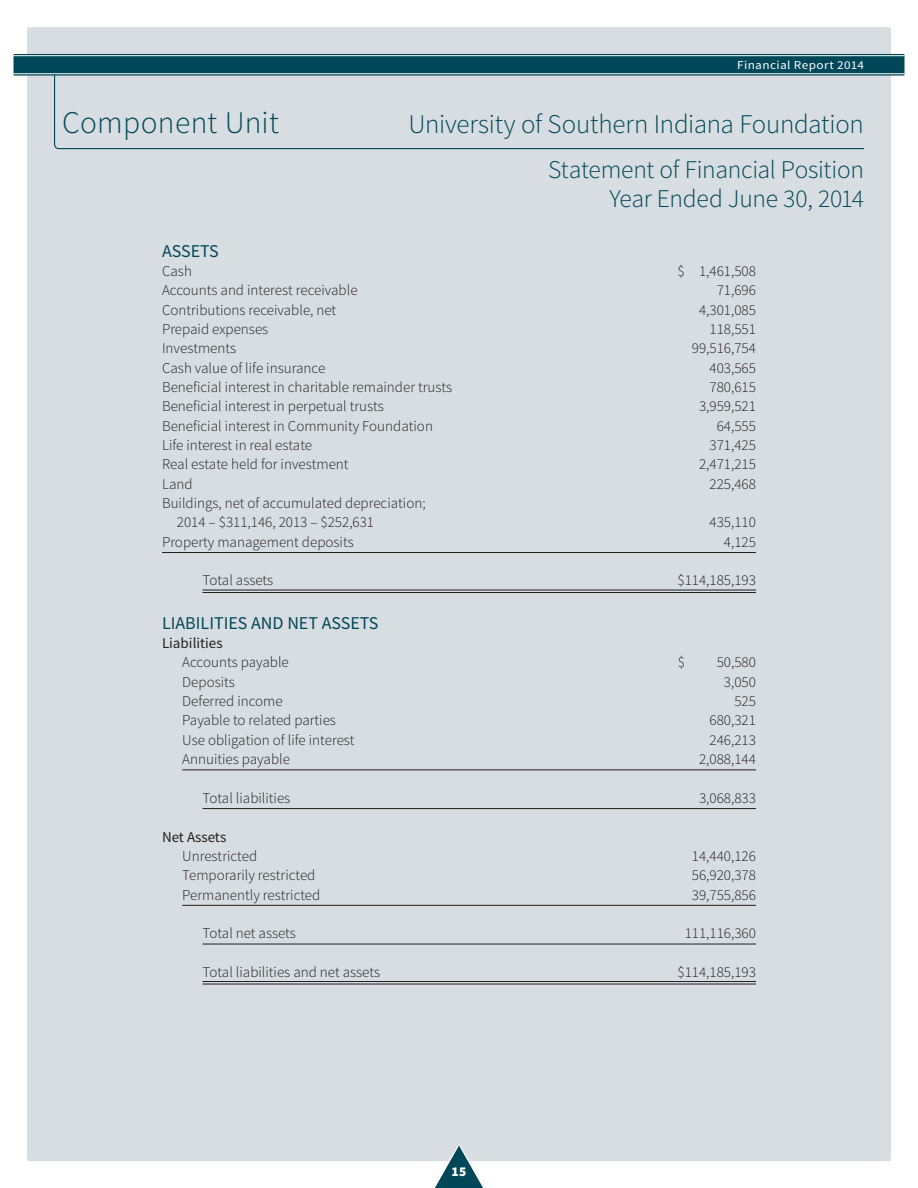
<style>
.page{position:relative;width:918px;height:1188px;background:#fff}
.page>*{position:absolute;margin:0;border:0;box-sizing:border-box;transform-origin:0 0}
.t1{font:300 31.5px "Source Sans Pro";letter-spacing:.01em;color:#004759}
.t2{font:300 27px "Source Sans Pro";letter-spacing:-.01em;color:#004759}
.t3{font:300 25.5px/28.5px "Source Sans Pro";letter-spacing:-.015em;color:#004759;text-align:right}
.t4{font:18px "Source Sans Pro";color:#004759}
.t5{font:300 15px/19.4px "Source Sans Pro";color:#231f20}
.t6{font:15px "Source Sans Pro";color:#231f20}
.t7{font:900 13.5px "Source Sans Pro";color:#fff}
.t8{font:12px "Source Sans Pro";letter-spacing:.03em;color:#fff;scale:1.1 1}
</style>
<div class="page">
<div style="left:27px;top:27px;width:864px;height:1134px;background:#d7dde0;border-radius:2px"></div>
<div style="left:14px;top:54px;width:891px;height:22px;background:#004759"></div>
<svg style="left:435px;top:1145px;width:48px;height:43px"></svg>
<hr style="left:14px;top:73px;width:891px;height:1px;background:#fff">
<hr style="left:14px;top:55px;width:891px;height:1px;background:#fff">
<svg style="left:53px;top:73px;width:812px;height:77px"></svg>
<hr style="left:162px;top:552px;width:594px;height:1px;background:#231f20">
<hr style="left:202px;top:590px;width:554px;height:1px;background:#231f20">
<hr style="left:202px;top:592px;width:554px;height:1px;background:#231f20">
<hr style="left:182px;top:770px;width:574px;height:1px;background:#231f20">
<hr style="left:202px;top:808px;width:554px;height:1px;background:#231f20">
<hr style="left:182px;top:905px;width:574px;height:1px;background:#231f20">
<hr style="left:202px;top:944px;width:554px;height:1px;background:#231f20">
<hr style="left:202px;top:981px;width:554px;height:1px;background:#231f20">
<hr style="left:202px;top:984px;width:554px;height:1px;background:#231f20">
<p class="t8" style="left:737px;top:58px;width:117px">Financial Report 2014</p>
<h1 class="t1" style="left:62px;top:103px;width:218px">Component Unit</h1>
<h2 class="t2" style="left:409px;top:107px;width:457px">University of Southern Indiana Foundation</h2>
<h3 class="t3" style="left:548px;top:156px;width:317px">Statement of Financial Position<br>Year Ended June 30, 2014</h3>
<p class="t4" style="left:162px;top:239px;width:58px">ASSETS</p>
<p class="t5" style="left:162px;top:261px;width:31px">Cash</p>
<p class="t5" style="left:678px;top:261px;width:80px">$ 1,461,508</p>
<p class="t5" style="left:162px;top:281px;width:197px">Accounts and interest receivable</p>
<p class="t5" style="left:717px;top:281px;width:41px">71,696</p>
<p class="t5" style="left:162px;top:300px;width:176px">Contributions receivable, net</p>
<p class="t5" style="left:699px;top:300px;width:58px">4,301,085</p>
<p class="t5" style="left:162px;top:319px;width:108px">Prepaid expenses</p>
<p class="t5" style="left:710px;top:319px;width:48px">118,551</p>
<p class="t5" style="left:162px;top:339px;width:76px">Investments</p>
<p class="t5" style="left:692px;top:339px;width:66px">99,516,754</p>
<p class="t5" style="left:162px;top:358px;width:165px">Cash value of life insurance</p>
<p class="t5" style="left:710px;top:358px;width:48px">403,565</p>
<p class="t5" style="left:162px;top:377px;width:292px">Beneficial interest in charitable remainder trusts</p>
<p class="t5" style="left:710px;top:377px;width:48px">780,615</p>
<p class="t5" style="left:162px;top:397px;width:223px">Beneficial interest in perpetual trusts</p>
<p class="t5" style="left:699px;top:397px;width:58px">3,959,521</p>
<p class="t5" style="left:162px;top:416px;width:272px">Beneficial interest in Community Foundation</p>
<p class="t5" style="left:717px;top:416px;width:41px">64,555</p>
<p class="t5" style="left:162px;top:435px;width:152px">Life interest in real estate</p>
<p class="t5" style="left:710px;top:435px;width:48px">371,425</p>
<p class="t5" style="left:162px;top:455px;width:188px">Real estate held for investment</p>
<p class="t5" style="left:699px;top:455px;width:58px">2,471,215</p>
<p class="t5" style="left:162px;top:474px;width:32px">Land</p>
<p class="t5" style="left:710px;top:474px;width:48px">225,468</p>
<p class="t5" style="left:177px;top:493px;width:250px;text-indent:-15px">Buildings, net of accumulated depreciation;<br>2014 – $311,146, 2013 – $252,631</p>
<p class="t5" style="left:710px;top:513px;width:48px">435,110</p>
<p class="t5" style="left:162px;top:532px;width:193px">Property management deposits</p>
<p class="t5" style="left:724px;top:532px;width:34px">4,125</p>
<p class="t5" style="left:202px;top:571px;width:72px">Total assets</p>
<p class="t5" style="left:678px;top:571px;width:80px">$114,185,193</p>
<p class="t4" style="left:162px;top:612px;width:218px">LIABILITIES AND NET ASSETS</p>
<p class="t6" style="left:162px;top:634px;width:62px">Liabilities</p>
<p class="t5" style="left:182px;top:653px;width:108px">Accounts payable</p>
<p class="t5" style="left:678px;top:653px;width:9px">$</p>
<p class="t5" style="left:717px;top:653px;width:41px">50,580</p>
<p class="t5" style="left:182px;top:672px;width:54px">Deposits</p>
<p class="t5" style="left:724px;top:672px;width:34px">3,050</p>
<p class="t5" style="left:182px;top:691px;width:102px">Deferred income</p>
<p class="t5" style="left:734px;top:691px;width:23px">525</p>
<p class="t5" style="left:182px;top:711px;width:155px">Payable to related parties</p>
<p class="t5" style="left:710px;top:711px;width:48px">680,321</p>
<p class="t5" style="left:182px;top:730px;width:174px">Use obligation of life interest</p>
<p class="t5" style="left:710px;top:730px;width:48px">246,213</p>
<p class="t5" style="left:182px;top:750px;width:109px">Annuities payable</p>
<p class="t5" style="left:699px;top:750px;width:58px">2,088,144</p>
<p class="t5" style="left:202px;top:788px;width:89px">Total liabilities</p>
<p class="t5" style="left:699px;top:788px;width:58px">3,068,833</p>
<p class="t6" style="left:162px;top:827px;width:66px">Net Assets</p>
<p class="t5" style="left:182px;top:846px;width:76px">Unrestricted</p>
<p class="t5" style="left:692px;top:846px;width:66px">14,440,126</p>
<p class="t5" style="left:182px;top:866px;width:135px">Temporarily restricted</p>
<p class="t5" style="left:692px;top:866px;width:66px">56,920,378</p>
<p class="t5" style="left:182px;top:885px;width:140px">Permanently restricted</p>
<p class="t5" style="left:692px;top:885px;width:66px">39,755,856</p>
<p class="t5" style="left:202px;top:924px;width:95px">Total net assets</p>
<p class="t5" style="left:685px;top:924px;width:73px">111,116,360</p>
<p class="t5" style="left:202px;top:962px;width:179px">Total liabilities and net assets</p>
<p class="t5" style="left:678px;top:962px;width:80px">$114,185,193</p>
<p class="t7" style="left:452px;top:1163px;width:16px">15</p>
</div>
